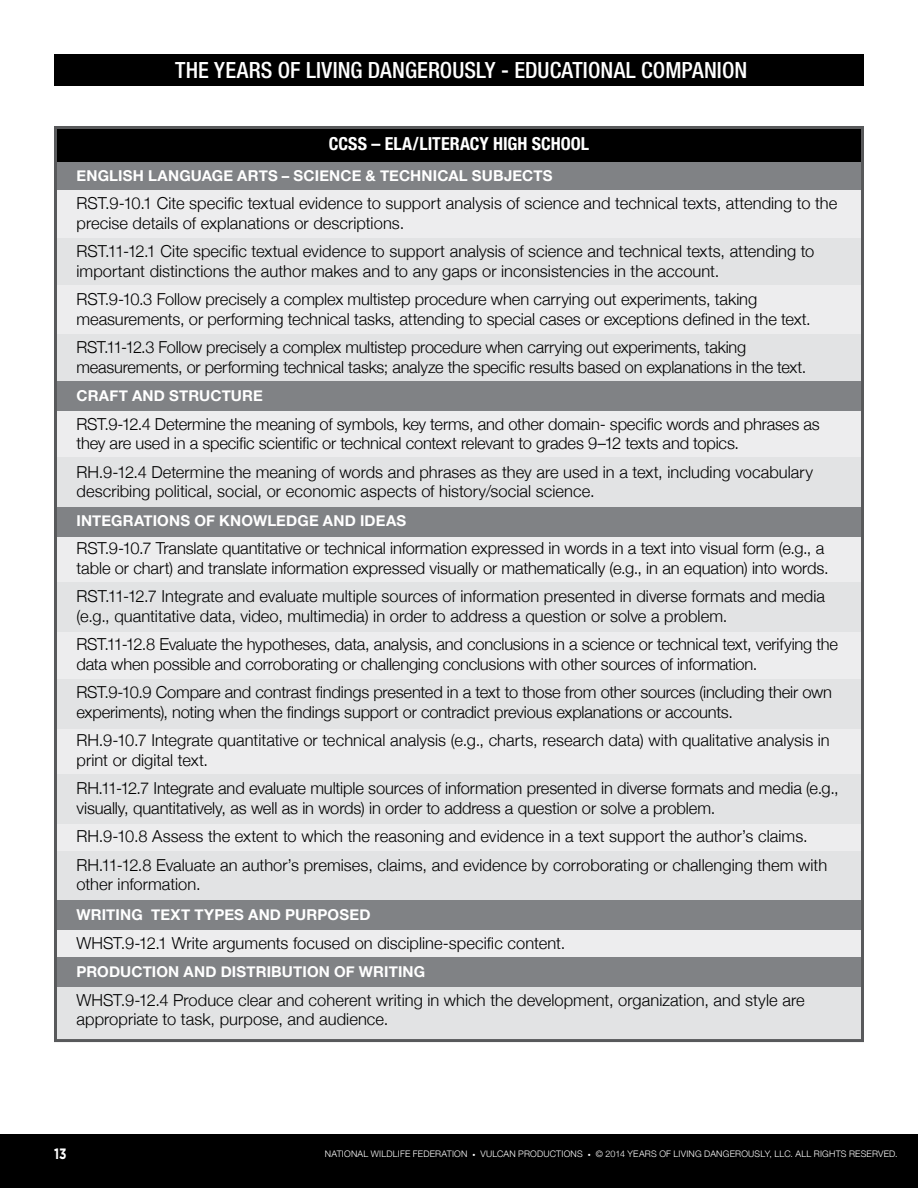
<style>
.page{position:relative;width:918px;height:1188px;background:#fff}
.page>*{position:absolute;margin:0;border:0;box-sizing:border-box;transform-origin:0 0}
.t1{font:500 condensed 22.35px "Helvetica Neue";color:#fff}
.t2{font:700 condensed 18px "Helvetica Neue";color:#fff}
.t3{font:300 16.5px/19.5px "Helvetica Neue";letter-spacing:-.005em;color:#000}
.t4{font:700 15px "Helvetica Neue";letter-spacing:.01em;color:#fff}
.t5{font:700 15px "Gotham";color:#fff;scale:.8 1}
.t6{font:300 9px "Helvetica Neue";letter-spacing:.02em;color:#fff}
.s1{font-size:6px}
</style>
<div class="page">
<div style="left:54px;top:128px;width:810px;height:912px;background:#ededee"></div>
<div style="left:54px;top:238px;width:810px;height:47px;background:#e2e3e4"></div>
<div style="left:54px;top:334px;width:810px;height:47px;background:#e2e3e4"></div>
<div style="left:54px;top:458px;width:810px;height:49px;background:#e2e3e4"></div>
<div style="left:54px;top:582px;width:810px;height:50px;background:#e2e3e4"></div>
<div style="left:54px;top:679px;width:810px;height:49px;background:#e2e3e4"></div>
<div style="left:54px;top:774px;width:810px;height:49px;background:#e2e3e4"></div>
<div style="left:54px;top:851px;width:810px;height:50px;background:#e2e3e4"></div>
<div style="left:54px;top:987px;width:810px;height:53px;background:#e2e3e4"></div>
<div style="left:54px;top:160px;width:810px;height:30px;background:#808285"></div>
<div style="left:54px;top:381px;width:810px;height:30px;background:#808285"></div>
<div style="left:54px;top:507px;width:810px;height:30px;background:#808285"></div>
<div style="left:54px;top:900px;width:810px;height:30px;background:#808285"></div>
<div style="left:54px;top:957px;width:810px;height:30px;background:#808285"></div>
<div style="left:54px;top:127px;width:810px;height:34px;background:#000"></div>
<div style="left:54px;top:54px;width:810px;height:32px;background:#000"></div>
<div style="left:0;top:1134px;width:918px;height:54px;background:#000"></div>
<h1 class="t1" style="left:175px;top:56px;width:574px">THE YEARS OF LIVING DANGEROUSLY - EDUCATIONAL COMPANION</h1>
<p class="t2" style="left:329px;top:133px;width:262px">CCSS – ELA/LITERACY HIGH SCHOOL</p>
<p class="t4" style="left:76px;top:166px;width:478px">ENGLISH LANGUAGE ARTS – SCIENCE &amp; TECHNICAL SUBJECTS</p>
<p class="t3" style="left:76px;top:194px;width:762px">RST.9-10.1 Cite specific textual evidence to support analysis of science and technical texts, attending to the precise details of explanations or descriptions.</p>
<p class="t3" style="left:76px;top:242px;width:739px">RST.11-12.1 Cite specific textual evidence to support analysis of science and technical texts, attending to important distinctions the author makes and to any gaps or inconsistencies in the account.</p>
<p class="t3" style="left:76px;top:290px;width:736px">RST.9-10.3 Follow precisely a complex multistep procedure when carrying out experiments, taking measurements, or performing technical tasks, attending to special cases or exceptions defined in the text.</p>
<p class="t3" style="left:76px;top:338px;width:731px">RST.11-12.3 Follow precisely a complex multistep procedure when carrying out experiments, taking measurements, or performing technical tasks; analyze the specific results based on explanations in the text.</p>
<p class="t4" style="left:76px;top:387px;width:188px">CRAFT AND STRUCTURE</p>
<p class="t3" style="left:76px;top:414px;width:745px">RST.9-12.4 Determine the meaning of symbols, key terms, and other domain- specific words and phrases as they are used in a specific scientific or technical context relevant to grades 9–12 texts and topics.</p>
<p class="t3" style="left:76px;top:462px;width:738px">RH.9-12.4 Determine the meaning of words and phrases as they are used in a text, including vocabulary describing political, social, or economic aspects of history/social science.</p>
<p class="t4" style="left:76px;top:511px;width:331px">INTEGRATIONS OF KNOWLEDGE AND IDEAS</p>
<p class="t3" style="left:76px;top:539px;width:754px">RST.9-10.7 Translate quantitative or technical information expressed in words in a text into visual form (e.g., a table or chart) and translate information expressed visually or mathematically (e.g., in an equation) into words.</p>
<p class="t3" style="left:76px;top:587px;width:750px">RST.11-12.7 Integrate and evaluate multiple sources of information presented in diverse formats and media (e.g., quantitative data, video, multimedia) in order to address a question or solve a problem.</p>
<p class="t3" style="left:76px;top:635px;width:763px">RST.11-12.8 Evaluate the hypotheses, data, analysis, and conclusions in a science or technical text, verifying the data when possible and corroborating or challenging conclusions with other sources of information.</p>
<p class="t3" style="left:76px;top:683px;width:757px">RST.9-10.9 Compare and contrast findings presented in a text to those from other sources (including their own experiments), noting when the findings support or contradict previous explanations or accounts.</p>
<p class="t3" style="left:76px;top:731px;width:755px">RH.9-10.7 Integrate quantitative or technical analysis (e.g., charts, research data) with qualitative analysis in print or digital text.</p>
<p class="t3" style="left:76px;top:779px;width:764px">RH.11-12.7 Integrate and evaluate multiple sources of information presented in diverse formats and media (e.g., visually, quantitatively, as well as in words) in order to address a question or solve a problem.</p>
<p class="t3" style="left:76px;top:822px;width:752px;line-height:28.5px">RH.9-10.8 Assess the extent to which the reasoning and evidence in a text support the author’s claims.<br>RH.11-12.8 Evaluate an author’s premises, claims, and evidence by corroborating or challenging them with</p>
<p class="t3" style="left:76px;top:875px;width:126px">other information.</p>
<p class="t4" style="left:76px;top:906px;width:295px">WRITING TEXT TYPES AND PURPOSED</p>
<p class="t3" style="left:76px;top:933px;width:490px">WHST.9-12.1 Write arguments focused on discipline-specific content.</p>
<p class="t4" style="left:76px;top:963px;width:350px">PRODUCTION AND DISTRIBUTION OF WRITING</p>
<p class="t3" style="left:76px;top:990px;width:730px">WHST.9-12.4 Produce clear and coherent writing in which the development, organization, and style are appropriate to task, purpose, and audience.</p>
<p class="t5" style="left:54px;top:1145px;width:17px">13</p>
<p class="t6" style="left:325px;top:1148px;width:574px">NATIONAL WILDLIFE FEDERATION <span class="s1">•</span> VULCAN PRODUCTIONS <span class="s1">•</span> © 2014 YEARS OF LIVING DANGEROUSLY, LLC. ALL RIGHTS RESERVED.</p>
</div>
